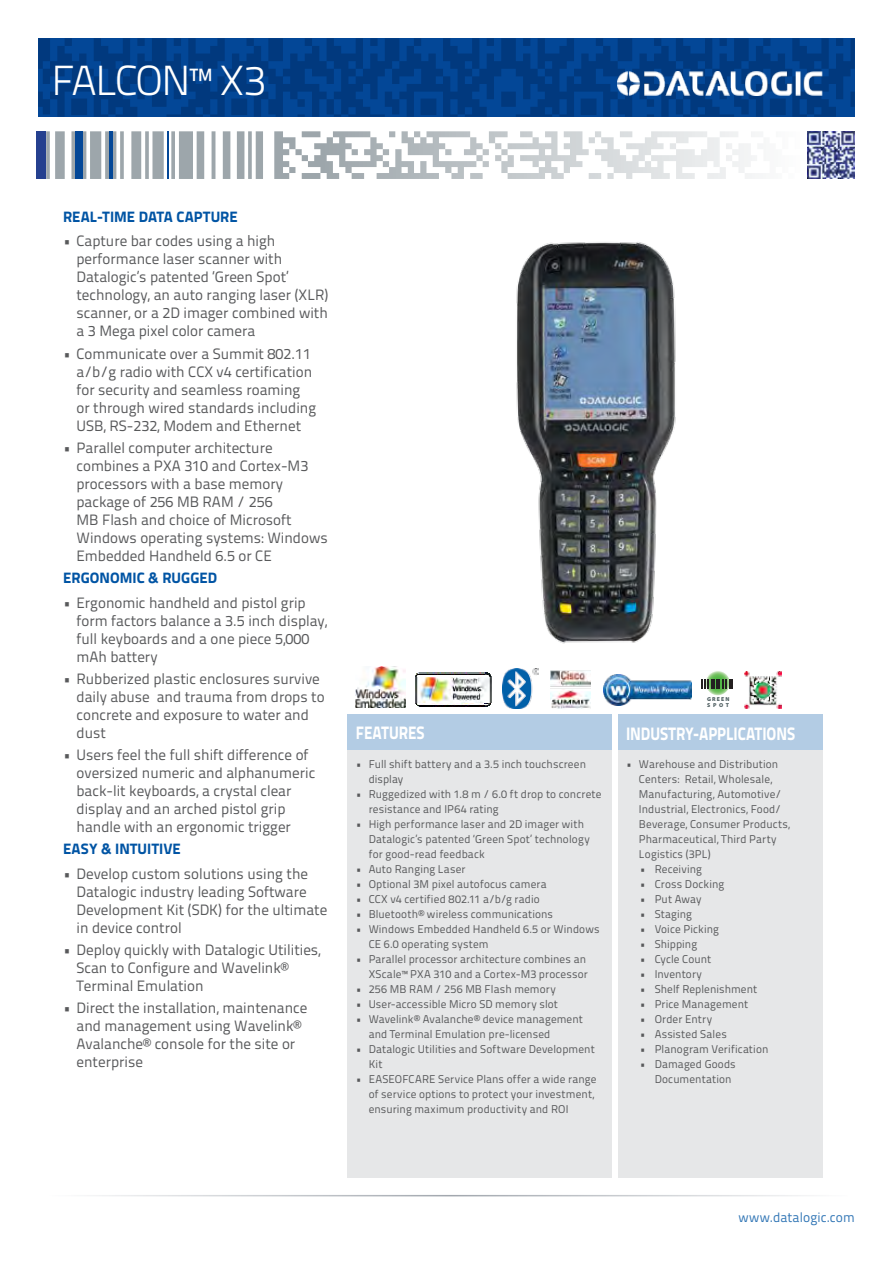
<style>
.page{position:relative;width:893px;height:1263px;background:#fff}
.page>*{position:absolute;margin:0;border:0;box-sizing:border-box;transform-origin:0 0}
.t1{font:300 42px "Titillium Text 22 L";letter-spacing:-.045em;color:#fff}
.t2{font:800 18px "Titillium Text 22 L";letter-spacing:-.005em;color:#fff;scale:.85 1}
.t3{font:15px/18px "Titillium Text 22 L";color:#58595b}
.t4{font:800 15px "Titillium Text 22 L";letter-spacing:.005em;color:#0054a4}
.t5{font:13.5px "Titillium Text 22 L";letter-spacing:.005em;color:#3377b6}
.t6{font:11.25px/15px "Titillium Text 22 L";letter-spacing:.01em;color:#58595b}
.t7{font:900 5.7px/5.7px "Myriad Pro";letter-spacing:.2em;color:#505f62}
</style>
<div class="page">
<svg style="left:38px;top:38px;width:817px;height:79px;background:#023f89"></svg>
<svg style="left:302px;top:131px;width:453px;height:48px"></svg>
<hr style="left:167px;top:131px;width:2px;height:48px;background:#034797">
<div style="left:75px;top:131px;width:7px;height:48px;background:#034797"></div>
<hr style="left:109px;top:131px;width:4px;height:48px;background:#034797">
<div style="left:37px;top:131px;width:9px;height:48px;background:#25408f"></div>
<hr style="left:45px;top:1195px;width:803px;height:1px;background:#9da3aa">
<div style="left:348px;top:714px;width:264px;height:36px;background:#b3cce4"></div>
<div style="left:618px;top:714px;width:204px;height:36px;background:#b3cce4"></div>
<div style="left:348px;top:750px;width:264px;height:428px;background:#e6e7e8"></div>
<div style="left:618px;top:750px;width:204px;height:428px;background:#e6e7e8"></div>
<img style="left:618px;top:72px;width:204px;height:23px">
<img style="left:807px;top:131px;width:48px;height:48px">
<img style="left:516px;top:242px;width:160px;height:402px">
<img style="left:415px;top:674px;width:76px;height:33px">
<img style="left:417px;top:673px;width:72px;height:2px">
<img style="left:503px;top:669px;width:36px;height:39px">
<svg style="left:705px;top:670px;width:25px;height:25px"></svg>
<svg style="left:702px;top:680px;width:31px;height:9px"></svg>
<img style="left:551px;top:670px;width:40px;height:39px">
<img style="left:603px;top:675px;width:88px;height:30px">
<img style="left:355px;top:667px;width:51px;height:40px">
<img style="left:744px;top:671px;width:38px;height:38px">
<h1 class="t1" style="left:51px;top:50px;width:216px">FALCON™ X3</h1>
<p class="t4" style="left:63px;top:205px;width:176px">REAL-TIME DATA CAPTURE</p>
<p class="t3" style="left:77px;top:231px;width:253px;text-indent:-14px">• Capture bar codes using a high performance laser scanner with Datalogic’s patented ‘Green Spot’ technology, an auto ranging laser (XLR) scanner, or a 2D imager combined with a 3 Mega pixel color camera</p>
<p class="t3" style="left:77px;top:344px;width:241px;text-indent:-14px">• Communicate over a Summit 802.11 a/b/g radio with CCX v4 certification for security and seamless roaming or through wired standards including USB, RS-232, Modem and Ethernet</p>
<p class="t3" style="left:77px;top:438px;width:253px;text-indent:-14px">• Parallel computer architecture combines a PXA 310 and Cortex-M3 processors with a base memory package of 256 MB RAM / 256<br>MB Flash and choice of Microsoft<br>Windows operating systems: Windows<br>Embedded Handheld 6.5 or CE</p>
<p class="t4" style="left:63px;top:566px;width:156px">ERGONOMIC &amp; RUGGED</p>
<p class="t3" style="left:77px;top:592px;width:252px;text-indent:-14px">• Ergonomic handheld and pistol grip form factors balance a 3.5 inch display, full keyboards and a one piece 5,000 mAh battery</p>
<p class="t3" style="left:77px;top:669px;width:250px;text-indent:-14px">• Rubberized plastic enclosures survive daily abuse and trauma from drops to concrete and exposure to water and dust</p>
<p class="t3" style="left:77px;top:745px;width:240px;text-indent:-14px">• Users feel the full shift difference of oversized numeric and alphanumeric back-lit keyboards, a crystal clear display and an arched pistol grip handle with an ergonomic trigger</p>
<p class="t4" style="left:63px;top:837px;width:119px">EASY &amp; INTUITIVE</p>
<p class="t3" style="left:77px;top:864px;width:252px;text-indent:-14px">• Develop custom solutions using the<br>Datalogic industry leading Software<br>Development Kit (SDK) for the ultimate in device control</p>
<p class="t3" style="left:77px;top:940px;width:246px;text-indent:-14px">• Deploy quickly with Datalogic Utilities,<br>Scan to Configure and Wavelink®<br>Terminal Emulation</p>
<p class="t3" style="left:77px;top:998px;width:232px;text-indent:-14px">• Direct the installation, maintenance and management using Wavelink®<br>Avalanche® console for the site or enterprise</p>
<p class="t7" style="left:707px;top:696px;width:24px">GREEN<br>SPOT</p>
<p class="t2" style="left:356px;top:719px;width:82px">FEATURES</p>
<p class="t2" style="left:626px;top:719px;width:200px">INDUSTRY-APPLICATIONS</p>
<p class="t6" style="left:369px;top:756px;width:219px;text-indent:-13px">• Full shift battery and a 3.5 inch touchscreen display</p>
<p class="t6" style="left:369px;top:786px;width:234px;text-indent:-13px">• Ruggedized with 1.8 m / 6.0 ft drop to concrete resistance and IP64 rating</p>
<p class="t6" style="left:369px;top:816px;width:223px;text-indent:-13px">• High performance laser and 2D imager with<br>Datalogic’s patented ‘Green Spot’ technology for good-read feedback</p>
<p class="t6" style="left:356px;top:861px;width:111px">• Auto Ranging Laser</p>
<p class="t6" style="left:356px;top:876px;width:192px">• Optional 3M pixel autofocus camera</p>
<p class="t6" style="left:356px;top:891px;width:185px">• CCX v4 certified 802.11 a/b/g radio</p>
<p class="t6" style="left:356px;top:906px;width:199px">• Bluetooth® wireless communications</p>
<p class="t6" style="left:369px;top:921px;width:232px;text-indent:-13px">• Windows Embedded Handheld 6.5 or Windows<br>CE 6.0 operating system</p>
<p class="t6" style="left:356px;top:951px;width:233px;text-align:right">• Parallel processor architecture combines an<br>XScale™ PXA 310 and a Cortex-M3 processor</p>
<p class="t6" style="left:356px;top:981px;width:201px">• 256 MB RAM / 256 MB Flash memory</p>
<p class="t6" style="left:356px;top:996px;width:204px">• User-accessible Micro SD memory slot</p>
<p class="t6" style="left:369px;top:1011px;width:216px;text-indent:-13px">• Wavelink® Avalanche® device management and Terminal Emulation pre-licensed</p>
<p class="t6" style="left:369px;top:1041px;width:228px;text-indent:-13px">• Datalogic Utilities and Software Development<br>Kit</p>
<p class="t6" style="left:369px;top:1071px;width:229px;text-indent:-13px">• EASEOFCARE Service Plans offer a wide range of service options to protect your investment, ensuring maximum productivity and ROI</p>
<p class="t6" style="left:639px;top:756px;width:153px;text-indent:-13px">• Warehouse and Distribution<br>Centers: Retail, Wholesale,<br>Manufacturing, Automotive/<br>Industrial, Electronics, Food/<br>Beverage, Consumer Products,<br>Pharmaceutical, Third Party<br>Logistics (3PL)</p>
<p class="t6" style="left:640px;top:861px;width:64px">• Receiving</p>
<p class="t6" style="left:640px;top:876px;width:86px">• Cross Docking</p>
<p class="t6" style="left:640px;top:891px;width:63px">• Put Away</p>
<p class="t6" style="left:640px;top:906px;width:54px">• Staging</p>
<p class="t6" style="left:640px;top:921px;width:81px">• Voice Picking</p>
<p class="t6" style="left:640px;top:936px;width:59px">• Shipping</p>
<p class="t6" style="left:640px;top:951px;width:73px">• Cycle Count</p>
<p class="t6" style="left:640px;top:966px;width:64px">• Inventory</p>
<p class="t6" style="left:640px;top:981px;width:119px">• Shelf Replenishment</p>
<p class="t6" style="left:640px;top:996px;width:110px">• Price Management</p>
<p class="t6" style="left:640px;top:1011px;width:74px">• Order Entry</p>
<p class="t6" style="left:640px;top:1026px;width:89px">• Assisted Sales</p>
<p class="t6" style="left:640px;top:1041px;width:130px">• Planogram Verification</p>
<p class="t6" style="left:655px;top:1056px;width:83px;text-indent:-15px">• Damaged Goods<br>Documentation</p>
<p class="t5" style="left:738px;top:1207px;width:118px">www.datalogic.com</p>
</div>
